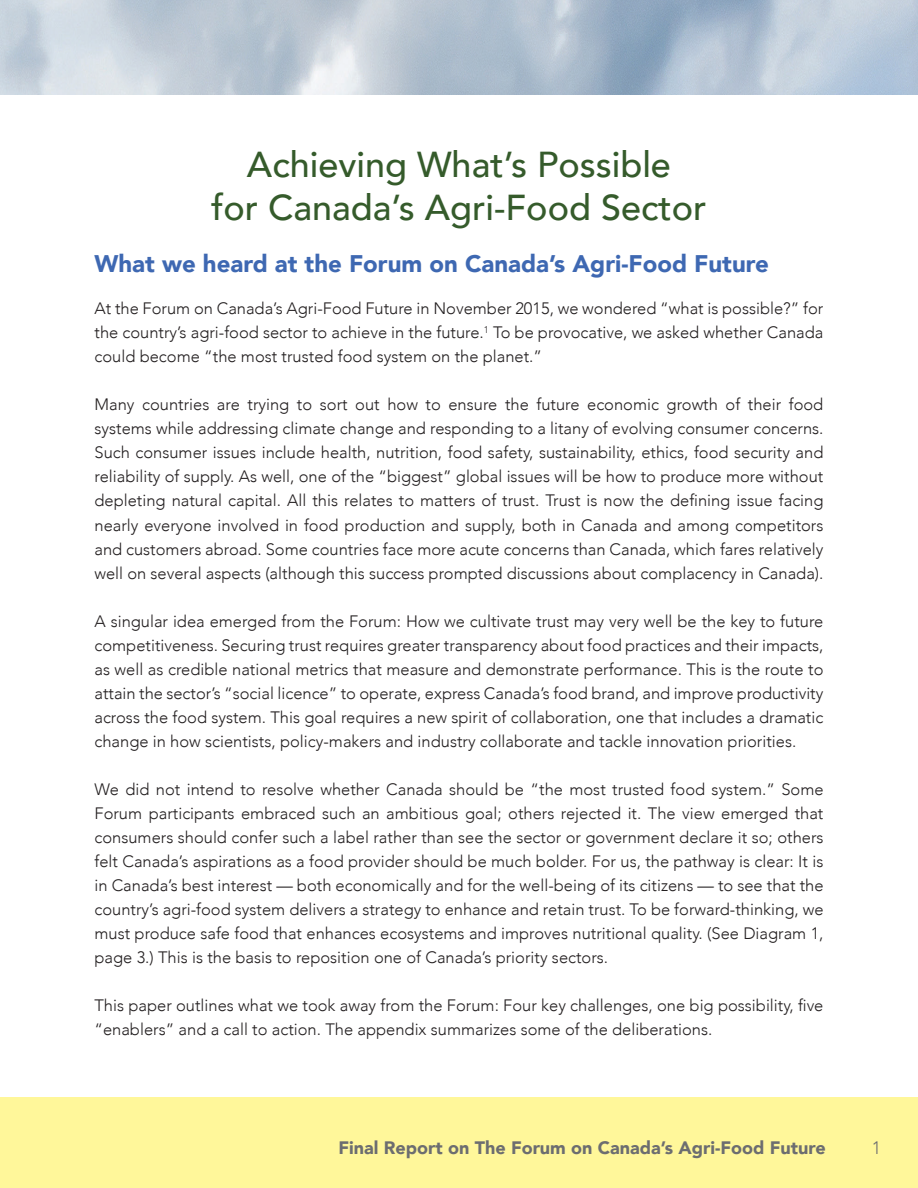
<style>
.page{position:relative;width:918px;height:1188px;background:#fff}
.page>*{position:absolute;margin:0;border:0;box-sizing:border-box;transform-origin:0 0}
.t1{font:500 36px/43.2px "Avenir";color:#355b2b;text-align:center}
.t2{font:900 24px "Avenir";color:#3e68b2}
.t3{font:900 18px "Avenir";color:#6c6d70}
.t4{font:300 18px "Avenir";color:#6c6d70}
.t5{font:300 16.5px/24px "Avenir";color:#231f20;text-align:justify}
</style>
<div class="page">
<div style="left:0;top:1097px;width:918px;height:91px;background:#fff79a"></div>
<h1 class="t1" style="left:212px;top:141px;width:496px">Achieving What’s Possible<br>for Canada’s Agri-Food Sector</h1>
<h2 class="t2" style="left:94px;top:244px;width:676px">What we heard at the Forum on Canada’s Agri-Food Future</h2>
<p class="t5" style="left:94px;top:297px;width:731px">At the Forum on Canada’s Agri-Food Future in November 2015, we wondered “what is possible?” for the country’s agri-food sector to achieve in the future.<sup>1</sup> To be provocative, we asked whether Canada could become “the most trusted food system on the planet.”</p>
<p class="t5" style="left:94px;top:393px;width:731px">Many countries are trying to sort out how to ensure the future economic growth of their food systems while addressing climate change and responding to a litany of evolving consumer concerns.<br>Such consumer issues include health, nutrition, food safety, sustainability, ethics, food security and reliability of supply. As well, one of the “biggest” global issues will be how to produce more without depleting natural capital. All this relates to matters of trust. Trust is now the defining issue facing nearly everyone involved in food production and supply, both in Canada and among competitors and customers abroad. Some countries face more acute concerns than Canada, which fares relatively well on several aspects (although this success prompted discussions about complacency in Canada).</p>
<p class="t5" style="left:94px;top:609px;width:731px">A singular idea emerged from the Forum: How we cultivate trust may very well be the key to future competitiveness. Securing trust requires greater transparency about food practices and their impacts, as well as credible national metrics that measure and demonstrate performance. This is the route to attain the sector’s “social licence” to operate, express Canada’s food brand, and improve productivity across the food system. This goal requires a new spirit of collaboration, one that includes a dramatic change in how scientists, policy-makers and industry collaborate and tackle innovation priorities.</p>
<p class="t5" style="left:94px;top:777px;width:731px">We did not intend to resolve whether Canada should be “the most trusted food system.” Some Forum participants embraced such an ambitious goal; others rejected it. The view emerged that consumers should confer such a label rather than see the sector or government declare it so; others felt Canada’s aspirations as a food provider should be much bolder. For us, the pathway is clear: It is in Canada’s best interest — both economically and for the well-being of its citizens — to see that the country’s agri-food system delivers a strategy to enhance and retain trust. To be forward-thinking, we must produce safe food that enhances ecosystems and improves nutritional quality. (See Diagram 1, page 3.) This is the basis to reposition one of Canada’s priority sectors.</p>
<p class="t5" style="left:94px;top:993px;width:730px">This paper outlines what we took away from the Forum: Four key challenges, one big possibility, five “enablers” and a call to action. The appendix summarizes some of the deliberations.</p>
<p class="t3" style="left:338px;top:1132px;width:489px">Final Report on The Forum on Canada’s Agri-Food Future</p>
<p class="t4" style="left:872px;top:1137px;width:11px">1</p>
</div>
